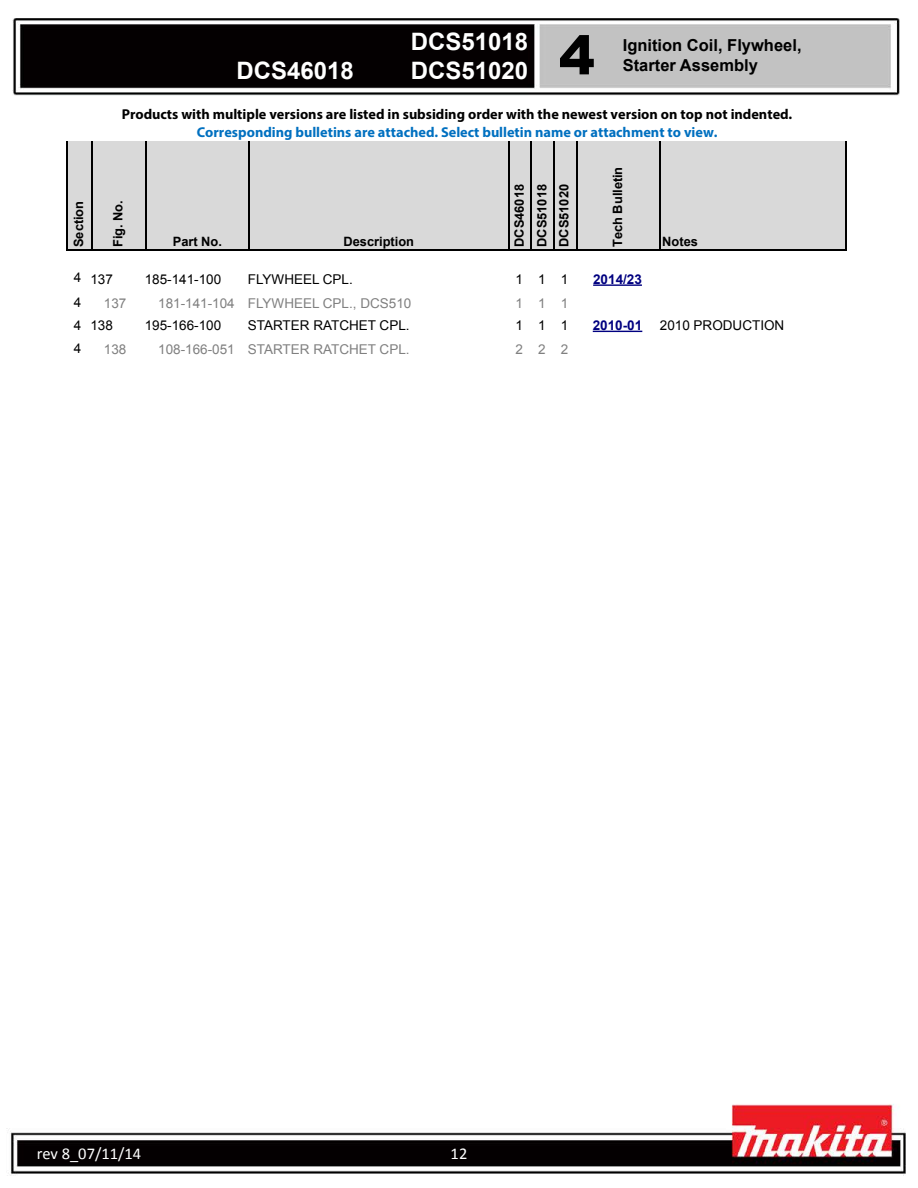
<style>
.page{position:relative;width:918px;height:1188px;background:#fff}
.page>*{position:absolute;margin:0;border:0;box-sizing:border-box;transform-origin:0 0}
.t1{font:900 54px "Arial";color:#000}
.t2{font:700 24px/28.8px "Arial";color:#fff}
.t3{font:700 16.5px/19.8px "Arial";color:#000}
.t4{font:16.5px "Calibri";color:#fff}
.t5{font:700 14.25px "Myriad Pro";color:#000}
.t6{font:700 14.25px "Myriad Pro";color:#0070c0}
.t7{font:13.5px "Arial";color:#000}
.t8{font:13.5px "Arial";color:#808080}
.t9{font:700 13.5px "Arial";color:#000080}
.t10{font:700 12.9px/22.4px "Arial";color:#000;text-align:justify}
</style>
<div class="page">
<img style="left:6px;top:18px;width:900px;height:1158px">
<hr style="left:593px;top:284px;width:49px;height:2px;background:#000080">
<hr style="left:593px;top:331px;width:49px;height:1px;background:#000080">
<div style="left:67px;top:105px;width:779px;height:155px;background:#fff"></div>
<div style="left:68px;top:141px;width:778px;height:109px;background:#d9d9d9"></div>
<hr style="left:67px;top:141px;width:1px;height:110px;background:#000">
<hr style="left:91px;top:141px;width:1px;height:110px;background:#000">
<hr style="left:145px;top:141px;width:1px;height:110px;background:#000">
<hr style="left:248px;top:141px;width:1px;height:110px;background:#000">
<hr style="left:508px;top:141px;width:1px;height:110px;background:#000">
<hr style="left:531px;top:141px;width:1px;height:110px;background:#000">
<hr style="left:553px;top:141px;width:2px;height:110px;background:#000">
<hr style="left:576px;top:141px;width:1px;height:110px;background:#000">
<hr style="left:659px;top:141px;width:1px;height:110px;background:#000">
<hr style="left:845px;top:141px;width:1px;height:110px;background:#000">
<hr style="left:68px;top:249px;width:778px;height:2px;background:#000">
<h2 class="t2" style="left:236px;top:57px;width:119px">DCS46018</h2>
<h2 class="t2" style="left:411px;top:28px;width:119px">DCS51018<br>DCS51020</h2>
<h1 class="t1" style="left:559px;top:16px;width:38px">4</h1>
<p class="t3" style="left:623px;top:36px;width:180px">Ignition Coil, Flywheel,<br>Starter Assembly</p>
<p class="t5" style="left:122px;top:104px;width:672px">Products with multiple versions are listed in subsiding order with the newest version on top not indented.</p>
<p class="t6" style="left:197px;top:123px;width:522px">Corresponding bulletins are attached. Select bulletin name or attachment to view.</p>
<p class="t10" style="left:68px;top:247px;width:48px;rotate:-90deg">Section</p>
<p class="t10" style="left:107px;top:247px;width:49px;rotate:-90deg">Fig. No.</p>
<p class="t10" style="left:173px;top:230px;width:51px">Part No.</p>
<p class="t10" style="left:343px;top:230px;width:72px">Description</p>
<p class="t10" style="left:508px;top:247px;width:65px;rotate:-90deg">DCS46018<br>DCS51018<br>DCS51020</p>
<p class="t10" style="left:607px;top:247px;width:82px;rotate:-90deg">Tech Bulletin</p>
<p class="t10" style="left:662px;top:230px;width:37px">Notes</p>
<p class="t7" style="left:74px;top:270px;width:41px">4 137</p>
<p class="t7" style="left:145px;top:270px;width:78px">185-141-100</p>
<p class="t7" style="left:248px;top:270px;width:107px">FLYWHEEL CPL.</p>
<p class="t7" style="left:515px;top:270px;width:54px">111</p>
<p class="t9" style="left:593px;top:270px;width:50px">2014/23</p>
<p class="t7" style="left:74px;top:293px;width:9px">4</p>
<p class="t8" style="left:104px;top:295px;width:24px">137</p>
<p class="t8" style="left:158px;top:295px;width:255px">181-141-104 FLYWHEEL CPL., DCS510</p>
<p class="t8" style="left:515px;top:295px;width:54px">111</p>
<p class="t7" style="left:74px;top:316px;width:41px">4 138</p>
<p class="t7" style="left:145px;top:316px;width:78px">195-166-100</p>
<p class="t7" style="left:248px;top:316px;width:163px">STARTER RATCHET CPL.</p>
<p class="t7" style="left:515px;top:316px;width:54px">111</p>
<p class="t9" style="left:593px;top:316px;width:51px">2010-01</p>
<p class="t7" style="left:660px;top:316px;width:126px">2010 PRODUCTION</p>
<p class="t7" style="left:74px;top:339px;width:9px">4</p>
<p class="t8" style="left:104px;top:341px;width:24px">138</p>
<p class="t8" style="left:158px;top:341px;width:253px">108-166-051 STARTER RATCHET CPL.</p>
<p class="t8" style="left:515px;top:341px;width:54px">222</p>
<p class="t4" style="left:37px;top:1143px;width:106px">rev 8_07/11/14</p>
<p class="t4" style="left:451px;top:1143px;width:18px">12</p>
</div>
